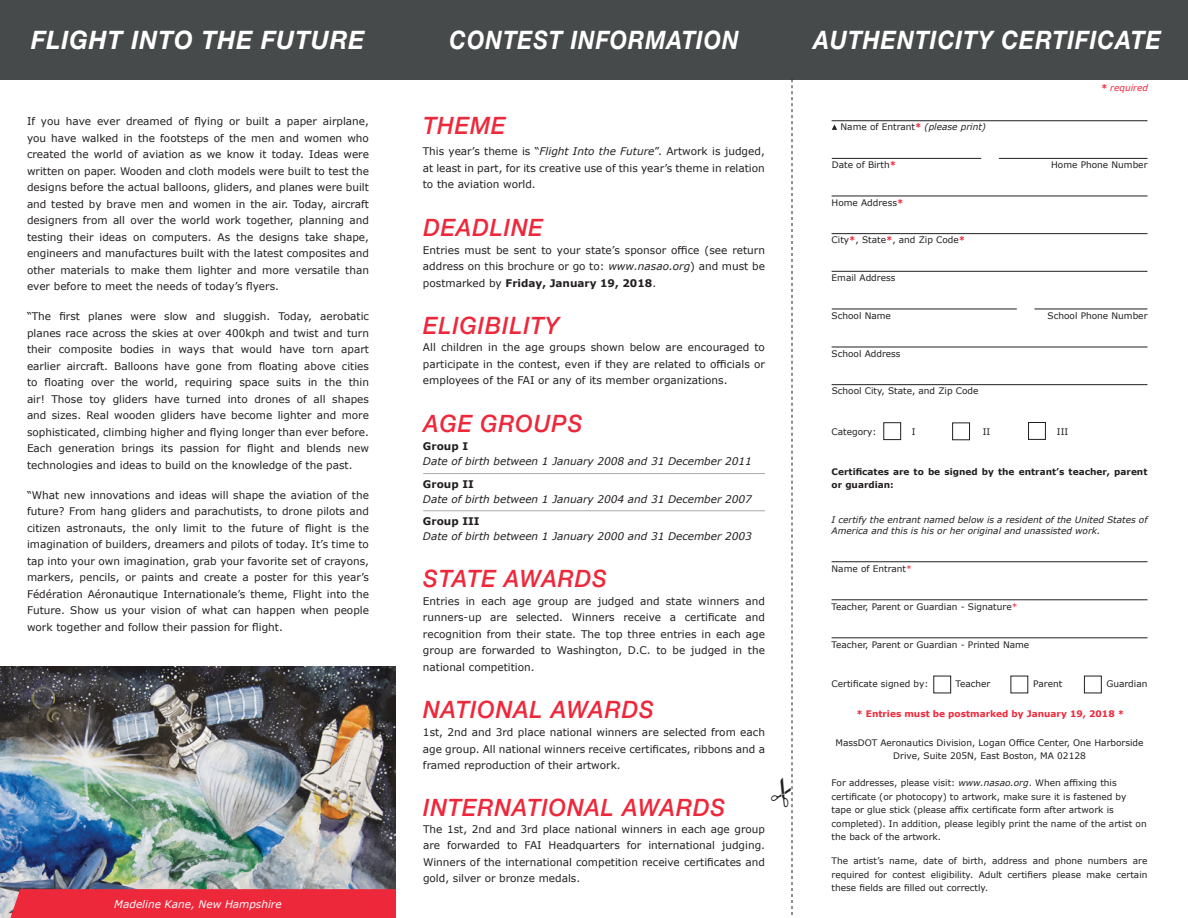
<style>
.page{position:relative;width:1188px;height:918px;background:#fff}
.page>*{position:absolute;margin:0;border:0;box-sizing:border-box;transform-origin:0 0}
.t1{font:italic 700 25.5px "Helvetica Neue LT Std";letter-spacing:.04em;color:#fff;scale:.9 1}
.t2{font:italic 700 25.5px "Helvetica Neue LT Std";letter-spacing:.04em;color:#fff;scale:.95 1}
.t3{font:italic 700 25.5px "Helvetica Neue LT Std";letter-spacing:.04em;color:#fff;scale:.88 1}
.Subhead{font:italic 500 24px "Helvetica Neue LT Std";letter-spacing:.04em;color:#ee283b;scale:.95 1}
.t4{font:10.5px/16.5px "Verdana";color:#231f20;text-align:justify}
.t5{font:italic 10.5px "Verdana";color:#231f20}
.t6{font:italic 10.5px "Verdana";color:#fff}
.t7{font:700 10.5px "Verdana";color:#231f20}
.t8{font:9px/13.5px "Verdana";color:#231f20;text-align:center}
.t9{font:italic 9px/10.8px "Verdana";color:#231f20}
.t10{font:700 9px/13.5px "Verdana";color:#231f20}
.t11{font:700 9px "Verdana";color:#ee283b}
.t12{font:italic 9px "Verdana";color:#ee283b}
.s1{font-style:italic}
.s2{font-weight:700}
.s3{font-weight:700;color:#ee283b}
.s4{color:#ee283b}
</style>
<div class="page">
<div style="left:0;top:0;width:1188px;height:79px;background:#474a4a"></div>
<hr style="left:832px;top:347px;width:316px;height:1px;background:#231f20">
<hr style="left:832px;top:384px;width:316px;height:1px;background:#231f20">
<hr style="left:832px;top:600px;width:316px;height:1px;background:#231f20">
<hr style="left:832px;top:561px;width:316px;height:1px;background:#231f20">
<hr style="left:832px;top:638px;width:316px;height:1px;background:#231f20">
<hr style="left:1034px;top:309px;width:113px;height:1px;background:#231f20">
<hr style="left:832px;top:309px;width:185px;height:1px;background:#231f20">
<div style="left:952px;top:423px;width:18px;height:17px;border:1px solid #231f20"></div>
<div style="left:1028px;top:422px;width:18px;height:18px;border:1px solid #231f20"></div>
<div style="left:883px;top:422px;width:18px;height:18px;border:1px solid #231f20"></div>
<div style="left:933px;top:676px;width:18px;height:17px;border:1px solid #231f20"></div>
<div style="left:1084px;top:676px;width:18px;height:17px;border:1px solid #231f20"></div>
<hr style="left:832px;top:233px;width:316px;height:1px;background:#231f20">
<hr style="left:832px;top:271px;width:316px;height:1px;background:#231f20">
<hr style="left:832px;top:196px;width:316px;height:1px;background:#231f20">
<hr style="left:999px;top:158px;width:148px;height:1px;background:#231f20">
<hr style="left:832px;top:158px;width:149px;height:1px;background:#231f20">
<hr style="left:832px;top:120px;width:316px;height:1px;background:#231f20">
<svg style="left:832px;top:124px;width:5px;height:6px"></svg>
<img style="left:0;top:666px;width:396px;height:252px">
<div style="left:10px;top:889px;width:386px;height:29px;background:#ee283b"></div>
<hr style="left:423px;top:473px;width:342px;height:1px;background:#a8a9ad">
<hr style="left:423px;top:510px;width:342px;height:1px;background:#a8a9ad">
<svg style="left:771px;top:79px;width:22px;height:836px"></svg>
<p class="t2" style="left:31px;top:24px;width:353px">FLIGHT INTO THE FUTURE</p>
<p class="t3" style="left:450px;top:24px;width:330px">CONTEST INFORMATION</p>
<p class="t1" style="left:813px;top:24px;width:388px">AUTHENTICITY CERTIFICATE</p>
<p class="t4" style="left:27px;top:113px;width:344px">If you have ever dreamed of flying or built a paper airplane, you have walked in the footsteps of the men and women who created the world of aviation as we know it today. Ideas were written on paper. Wooden and cloth models were built to test the designs before the actual balloons, gliders, and planes were built and tested by brave men and women in the air. Today, aircraft designers from all over the world work together, planning and testing their ideas on computers. As the designs take shape, engineers and manufactures built with the latest composites and other materials to make them lighter and more versatile than ever before to meet the needs of today’s flyers.</p>
<p class="t4" style="left:27px;top:308px;width:344px">“The first planes were slow and sluggish. Today, aerobatic planes race across the skies at over 400kph and twist and turn their composite bodies in ways that would have torn apart earlier aircraft. Balloons have gone from floating above cities to floating over the world, requiring space suits in the thin air! Those toy gliders have turned into drones of all shapes and sizes. Real wooden gliders have become lighter and more sophisticated, climbing higher and flying longer than ever before.<br>Each generation brings its passion for flight and blends new technologies and ideas to build on the knowledge of the past.</p>
<p class="t4" style="left:27px;top:487px;width:344px">“What new innovations and ideas will shape the aviation of the future? From hang gliders and parachutists, to drone pilots and citizen astronauts, the only limit to the future of flight is the imagination of builders, dreamers and pilots of today. It’s time to tap into your own imagination, grab your favorite set of crayons, markers, pencils, or paints and create a poster for this year’s Fédération Aéronautique Internationale’s theme, Flight into the Future. Show us your vision of what can happen when people work together and follow their passion for flight.</p>
<p class="t6" style="left:114px;top:897px;width:169px">Madeline Kane, New Hampshire</p>
<p class="Subhead" style="left:423px;top:112px;width:88px">THEME</p>
<p class="t4" style="left:423px;top:143px;width:344px">This year’s theme is “<span class="s1">Flight Into the Future</span>”. Artwork is judged, at least in part, for its creative use of this year’s theme in relation to the aviation world.</p>
<p class="Subhead" style="left:423px;top:213px;width:127px">DEADLINE</p>
<p class="t4" style="left:423px;top:242px;width:344px">Entries must be sent to your state’s sponsor office (see return address on this brochure or go to: <span class="s1">www.nasao.org</span>) and must be postmarked by <span class="s2">Friday, January 19, 2018</span>.</p>
<p class="Subhead" style="left:423px;top:311px;width:145px">ELIGIBILITY</p>
<p class="t4" style="left:423px;top:339px;width:344px">All children in the age groups shown below are encouraged to participate in the contest, even if they are related to officials or employees of the FAI or any of its member organizations.</p>
<p class="Subhead" style="left:423px;top:409px;width:169px">AGE GROUPS</p>
<p class="t7" style="left:423px;top:439px;width:47px">Group I</p>
<p class="t5" style="left:423px;top:454px;width:331px">Date of birth between 1 January 2008 and 31 December 2011</p>
<p class="t7" style="left:423px;top:476px;width:52px">Group II</p>
<p class="t5" style="left:423px;top:492px;width:331px">Date of birth between 1 January 2004 and 31 December 2007</p>
<p class="t7" style="left:423px;top:514px;width:58px">Group III</p>
<p class="t5" style="left:423px;top:529px;width:331px">Date of birth between 1 January 2000 and 31 December 2003</p>
<p class="Subhead" style="left:423px;top:564px;width:195px">STATE AWARDS</p>
<p class="t4" style="left:423px;top:592px;width:344px">Entries in each age group are judged and state winners and runners-up are selected. Winners receive a certificate and recognition from their state. The top three entries in each age group are forwarded to Washington, D.C. to be judged in the national competition.</p>
<p class="Subhead" style="left:423px;top:695px;width:244px">NATIONAL AWARDS</p>
<p class="t4" style="left:423px;top:724px;width:344px">1st, 2nd and 3rd place national winners are selected from each age group. All national winners receive certificates, ribbons and a framed reproduction of their artwork.</p>
<p class="Subhead" style="left:423px;top:794px;width:319px">INTERNATIONAL AWARDS</p>
<p class="t4" style="left:423px;top:821px;width:344px">The 1st, 2nd and 3rd place national winners in each age group are forwarded to FAI Headquarters for international judging.<br>Winners of the international competition receive certificates and gold, silver or bronze medals.</p>
<p class="t8" style="left:841px;top:120px;width:147px">Name of Entrant<span class="s3">*</span> <span class="s1">(please print)</span></p>
<p class="t12" style="left:1101px;top:82px;width:49px"><span class="s2">*</span> required</p>
<p class="t8" style="left:832px;top:158px;width:66px">Date of Birth<span class="s3">*</span></p>
<p class="t8" style="left:1051px;top:158px;width:98px">Home Phone Number</p>
<p class="t8" style="left:832px;top:196px;width:73px">Home Address<span class="s3">*</span></p>
<p class="t8" style="left:832px;top:233px;width:135px">City<span class="s3">*</span>, State<span class="s3">*</span>, and Zip Code<span class="s3">*</span></p>
<p class="t8" style="left:832px;top:271px;width:65px">Email Address</p>
<p class="t8" style="left:832px;top:309px;width:61px">School Name</p>
<p class="t8" style="left:1048px;top:309px;width:101px">School Phone Number</p>
<p class="t8" style="left:832px;top:347px;width:71px">School Address</p>
<p class="t8" style="left:832px;top:384px;width:148px">School City, State, and Zip Code</p>
<p class="t8" style="left:832px;top:424px;width:46px">Category:</p>
<p class="t8" style="left:912px;top:424px;width:5px">I</p>
<p class="t8" style="left:983px;top:424px;width:9px">II</p>
<p class="t8" style="left:1057px;top:424px;width:13px">III</p>
<p class="t10" style="left:832px;top:465px;width:317px">Certificates are to be signed by the entrant’s teacher, parent or guardian:</p>
<p class="t9" style="left:832px;top:514px;width:317px">I certify the entrant named below is a resident of the United States of<br>America and this is his or her original and unassisted work.</p>
<p class="t8" style="left:832px;top:562px;width:82px">Name of Entrant<span class="s4">*</span></p>
<p class="t8" style="left:832px;top:600px;width:187px">Teacher, Parent or Guardian - Signature<span class="s4">*</span></p>
<p class="t8" style="left:832px;top:638px;width:199px">Teacher, Parent or Guardian - Printed Name</p>
<p class="t8" style="left:832px;top:677px;width:98px">Certificate signed by:</p>
<p class="t8" style="left:955px;top:677px;width:36px">Teacher</p>
<p class="t8" style="left:1033px;top:677px;width:31px">Parent</p>
<p class="t8" style="left:1106px;top:677px;width:43px">Guardian</p>
<p class="t11" style="left:856px;top:708px;width:269px">* Entries must be postmarked by January 19, 2018 *</p>
<p class="t8" style="left:836px;top:736px;width:309px">MassDOT Aeronautics Division, Logan Office Center, One Harborside<br>Drive, Suite 205N, East Boston, MA 02128</p>
<p class="t8" style="left:832px;top:776px;width:317px;text-align:left">For addresses, please visit: <span class="s1">www.nasao.org</span>. When affixing this certificate (or photocopy) to artwork, make sure it is fastened by tape or glue stick (please affix certificate form after artwork is completed). In addition, please legibly print the name of the artist on the back of the artwork.</p>
<p class="t8" style="left:832px;top:854px;width:317px;text-align:justify">The artist’s name, date of birth, address and phone numbers are required for contest eligibility. Adult certifiers please make certain these fields are filled out correctly.</p>
</div>
